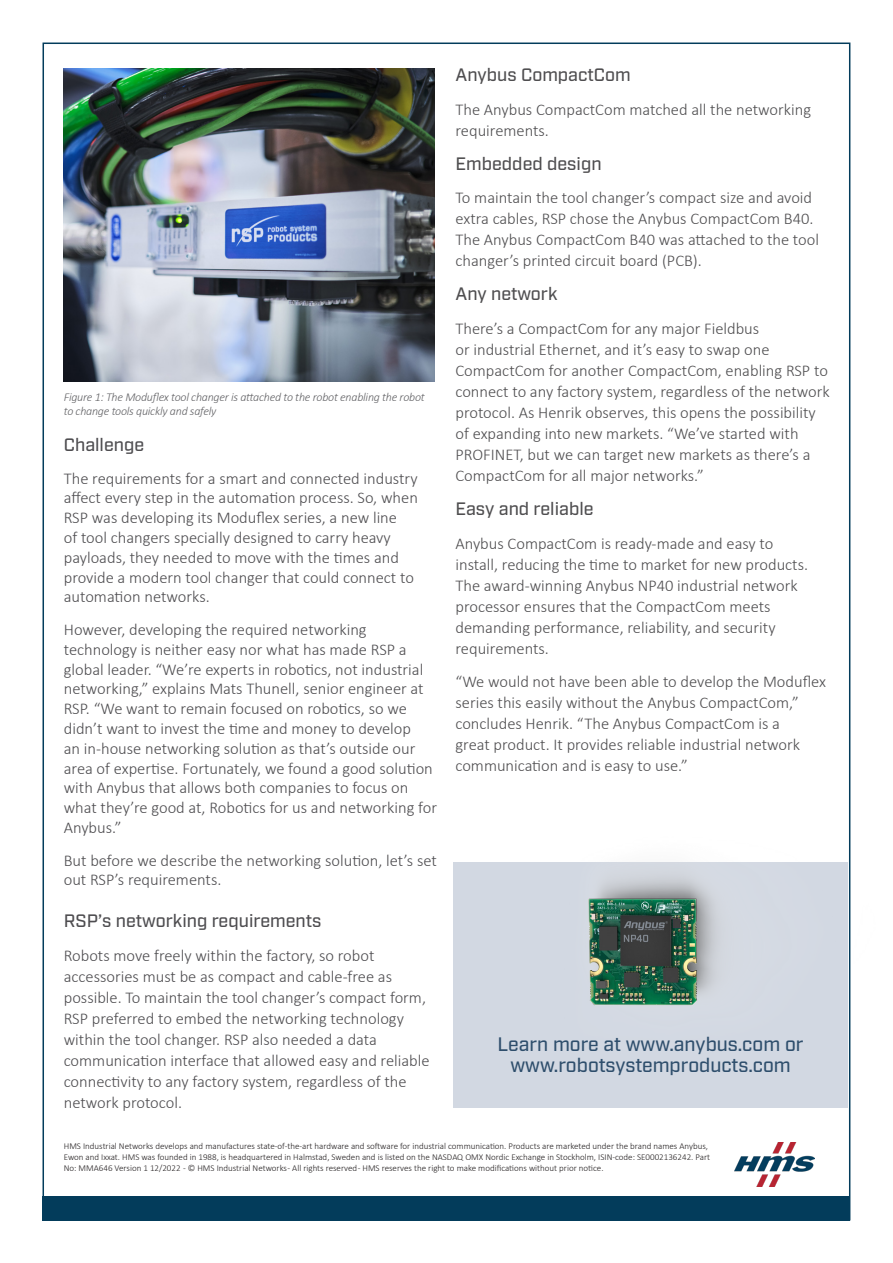
<style>
.page{position:relative;width:893px;height:1263px;background:#fff}
.page>*{position:absolute;margin:0;border:0;box-sizing:border-box;transform-origin:0 0}
.subhead{font:500 19.5px/21px "Industry";color:#2e4e6c;text-align:center}
.IntroBold{font:500 18px "Industry";color:#4f4e50}
.IntroBold-2{font:500 18px "Industry";color:#4e4d50}
.IntroBold-3{font:300 16.5px/19.8px "Calibri";color:#4e4d50}
.IntroBold-4{font:300 16.5px/21px "Calibri";color:#4f4e50}
._01_corps_de_texte{font:italic 300 12px/14.4px "Calibri";letter-spacing:-.02em;color:#636366}
.BigBlueTitle{font:300 9px/10.8px "Calibri";color:#231f20}
</style>
<div class="page">
<div style="left:43px;top:1196px;width:807px;height:24px;background:#033c5b"></div>
<img style="left:734px;top:1142px;width:81px;height:45px">
<img style="left:64px;top:68px;width:370px;height:314px">
<div style="left:453px;top:862px;width:395px;height:245px;background:#d2d8e2"></div>
<img style="left:554px;top:780px;width:297px;height:348px">
<p class="_01_corps_de_texte" style="left:64px;top:390px;width:363px">Figure 1: The Moduflex tool changer is attached to the robot enabling the robot to change tools quickly and safely</p>
<p class="IntroBold-2" style="left:64px;top:434px;width:82px">Challenge</p>
<p class="IntroBold-3" style="left:64px;top:468px;width:356px">The requirements for a smart and connected industry affect every step in the automation process. So, when RSP was developing its Moduflex series, a new line<br>of tool changers specially designed to carry heavy payloads, they needed to move with the times and provide a modern tool changer that could connect to automation networks.</p>
<p class="IntroBold-3" style="left:64px;top:619px;width:375px">However, developing the required networking technology is neither easy nor what has made RSP a global leader. “We’re experts in robotics, not industrial networking,” explains Mats Thunell, senior engineer at RSP. “We want to remain focused on robotics, so we didn’t want to invest the time and money to develop<br>an in-house networking solution as that’s outside our area of expertise. Fortunately, we found a good solution with Anybus that allows both companies to focus on what they’re good at, Robotics for us and networking for Anybus.”</p>
<p class="IntroBold-3" style="left:64px;top:850px;width:375px">But before we describe the networking solution, let’s set out RSP’s requirements.</p>
<p class="IntroBold-2" style="left:64px;top:910px;width:259px">RSP’s networking requirements</p>
<p class="IntroBold-3" style="left:64px;top:945px;width:367px;line-height:21px">Robots move freely within the factory, so robot accessories must be as compact and cable-free as possible. To maintain the tool changer’s compact form, RSP preferred to embed the networking technology within the tool changer. RSP also needed a data communication interface that allowed easy and reliable connectivity to any factory system, regardless of the network protocol.</p>
<p class="IntroBold" style="left:455px;top:64px;width:177px">Anybus CompactCom</p>
<p class="IntroBold-4" style="left:455px;top:99px;width:357px">The Anybus CompactCom matched all the networking requirements.</p>
<p class="IntroBold" style="left:455px;top:153px;width:148px">Embedded design</p>
<p class="IntroBold-4" style="left:455px;top:187px;width:365px">To maintain the tool changer’s compact size and avoid extra cables, RSP chose the Anybus CompactCom B40.<br>The Anybus CompactCom B40 was attached to the tool changer’s printed circuit board (PCB).</p>
<p class="IntroBold" style="left:455px;top:283px;width:104px">Any network</p>
<p class="IntroBold-4" style="left:455px;top:318px;width:376px">There’s a CompactCom for any major Fieldbus<br>or industrial Ethernet, and it’s easy to swap one CompactCom for another CompactCom, enabling RSP to connect to any factory system, regardless of the network protocol. As Henrik observes, this opens the possibility of expanding into new markets. “We’ve started with PROFINET, but we can target new markets as there’s a CompactCom for all major networks.”</p>
<p class="IntroBold" style="left:455px;top:498px;width:140px">Easy and reliable</p>
<p class="IntroBold-4" style="left:455px;top:532px;width:354px">Anybus CompactCom is ready-made and easy to install, reducing the time to market for new products.<br>The award-winning Anybus NP40 industrial network processor ensures that the CompactCom meets demanding performance, reliability, and security requirements.</p>
<p class="IntroBold-4" style="left:455px;top:671px;width:372px">“We would not have been able to develop the Moduflex series this easily without the Anybus CompactCom,” concludes Henrik. “The Anybus CompactCom is a<br>great product. It provides reliable industrial network communication and is easy to use.”</p>
<p class="subhead" style="left:498px;top:1034px;width:308px">Learn more at www.anybus.com or www.robotsystemproducts.com</p>
<p class="BigBlueTitle" style="left:64px;top:1140px;width:648px">HMS Industrial Networks develops and manufactures state-of-the-art hardware and software for industrial communication. Products are marketed under the brand names Anybus,<br>Ewon and Ixxat. HMS was founded in 1988, is headquartered in Halmstad, Sweden and is listed on the NASDAQ OMX Nordic Exchange in Stockholm, ISIN-code: SE0002136242. Part<br>No: MMA646 Version 1 12/2022 - © HMS Industrial Networks - All rights reserved - HMS reserves the right to make modifications without prior notice.</p>
</div>
